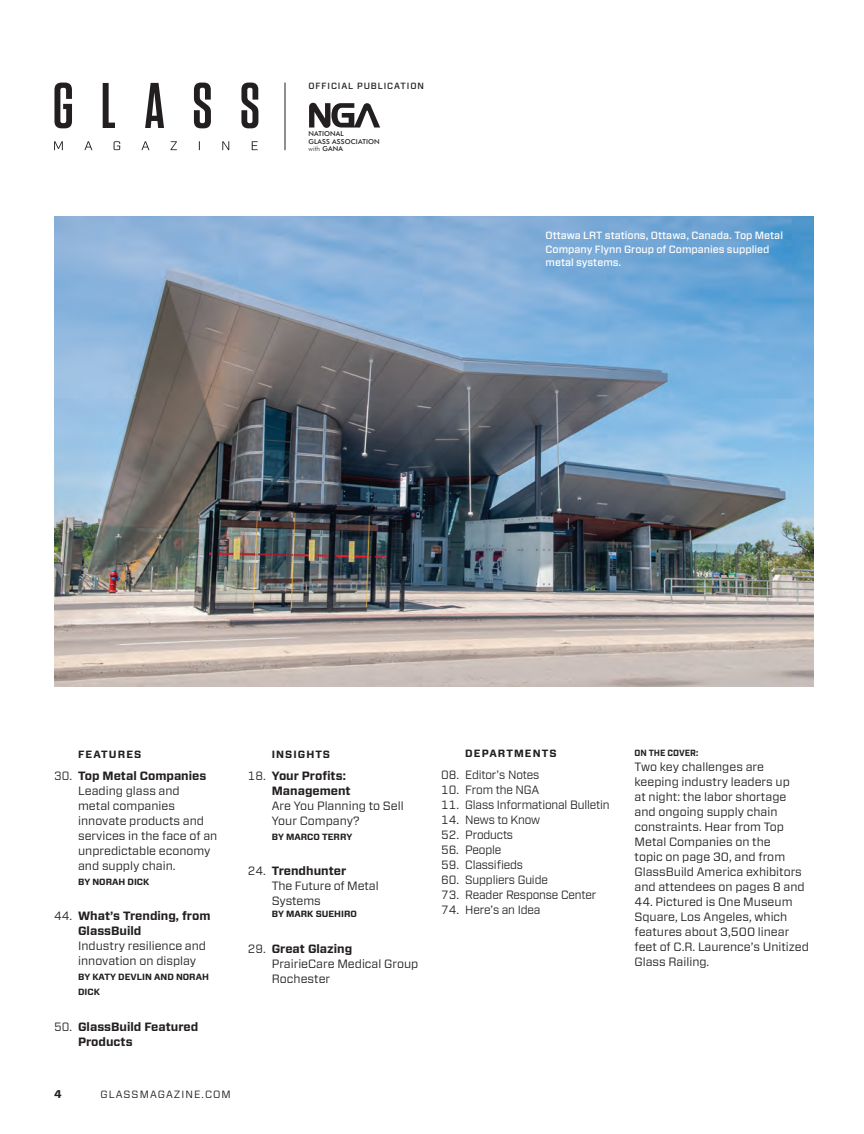
<style>
.page{position:relative;width:864px;height:1134px;background:#fff}
.page>*{position:absolute;margin:0;border:0;box-sizing:border-box;transform-origin:0 0}
.TOC_Insight_Title_De{font:12px/15px "Vitesse Sans";color:#231f20}
.TOC_Deptartment_List{font:12px "Industry";letter-spacing:-.01em;color:#231f20}
.TOC_Insight_Name{font:700 12px/15px "Vitesse Sans";color:#231f20}
.FOLIO_-_Page_No{font:700 11.25px "Vitesse Sans";color:#231f20}
.TOC_Insight_Title_De-2{font:500 10.5px/13.5px "Vitesse Sans";color:#fff}
.TOC_Section{font:700 10.5px "Vitesse Sans";letter-spacing:.1em;color:#231f20}
.FOLIO_-_Date_Web{font:10.5px "Vitesse Sans";letter-spacing:.1em;color:#231f20}
.TOC_Dept__Byline{font:700 9px/15px "Vitesse Sans";color:#231f20}
.TOC_Section-2{font:500 9px "Vitesse Sans";letter-spacing:.1em;color:#231f20}
.TOC_Insight_Title_De-3{font:700 9px "Vitesse Sans";color:#231f20}
.TOC_Deptartment_List-2{font:700 9px "Industry";color:#231f20}
.t1{font:500 6.9px/7.2px "Futura BT";letter-spacing:.02em;color:#231f20}
.s1{font-weight:300}
.s2{font-family:"Industry";font-weight:400}
</style>
<div class="page">
<img style="left:54px;top:216px;width:759px;height:470px">
<svg style="left:54px;top:83px;width:204px;height:45px"></svg>
<svg style="left:54px;top:141px;width:204px;height:9px"></svg>
<svg style="left:309px;top:103px;width:71px;height:25px"></svg>
<hr style="left:285px;top:83px;width:1px;height:67px;background:#231f20">
<p class="TOC_Section-2" style="left:308px;top:80px;width:117px">OFFICIAL PUBLICATION</p>
<p class="t1" style="left:308px;top:130px;width:73px">NATIONAL<br>GLASS ASSOCIATION <span class="s1">with</span> GANA</p>
<p class="TOC_Insight_Title_De-2" style="left:546px;top:229px;width:239px">Ottawa LRT stations, Ottawa, Canada. Top Metal<br>Company Flynn Group of Companies supplied metal systems.</p>
<p class="TOC_Section" style="left:78px;top:748px;width:65px">FEATURES</p>
<p class="TOC_Insight_Name" style="left:54px;top:769px;width:154px"><span class="s2">30.</span> Top Metal Companies</p>
<p class="TOC_Insight_Title_De" style="left:78px;top:783px;width:141px">Leading glass and<br>metal companies innovate products and services in the face of an unpredictable economy and supply chain.</p>
<p class="TOC_Dept__Byline" style="left:78px;top:875px;width:73px">BY NORAH DICK</p>
<p class="TOC_Insight_Name" style="left:78px;top:909px;width:134px;text-indent:-24px"><span class="s2">44.</span> What’s Trending, from<br>GlassBuild</p>
<p class="TOC_Insight_Title_De" style="left:78px;top:939px;width:130px">Industry resilience and innovation on display</p>
<p class="TOC_Dept__Byline" style="left:78px;top:970px;width:132px">BY KATY DEVLIN AND NORAH<br>DICK</p>
<p class="TOC_Insight_Name" style="left:78px;top:1019px;width:122px;text-indent:-24px"><span class="s2">50.</span> GlassBuild Featured<br>Products</p>
<p class="FOLIO_-_Page_No" style="left:54px;top:1087px;width:9px">4</p>
<p class="FOLIO_-_Date_Web" style="left:100px;top:1087px;width:132px">GLASSMAGAZINE.COM</p>
<p class="TOC_Section" style="left:272px;top:748px;width:60px">INSIGHTS</p>
<p class="TOC_Insight_Name" style="left:272px;top:769px;width:81px;text-indent:-24px"><span class="s2">18.</span> Your Profits:<br>Management</p>
<p class="TOC_Insight_Title_De" style="left:272px;top:798px;width:133px">Are You Planning to Sell<br>Your Company?</p>
<p class="TOC_Dept__Byline" style="left:272px;top:830px;width:82px">BY MARCO TERRY</p>
<p class="TOC_Insight_Name" style="left:248px;top:864px;width:100px"><span class="s2">24.</span> Trendhunter</p>
<p class="TOC_Insight_Title_De" style="left:272px;top:879px;width:108px">The Future of Metal<br>Systems</p>
<p class="TOC_Insight_Title_De-3" style="left:272px;top:908px;width:87px">BY MARK SUEHIRO</p>
<p class="TOC_Insight_Name" style="left:248px;top:941px;width:106px"><span class="s2">29.</span> Great Glazing</p>
<p class="TOC_Insight_Title_De" style="left:272px;top:956px;width:148px">PrairieCare Medical Group<br>Rochester</p>
<p class="TOC_Section" style="left:465px;top:747px;width:93px">DEPARTMENTS</p>
<p class="TOC_Deptartment_List" style="left:441px;top:768px;width:99px">08. Editor’s Notes</p>
<p class="TOC_Deptartment_List" style="left:441px;top:783px;width:100px">10. From the NGA</p>
<p class="TOC_Deptartment_List" style="left:441px;top:798px;width:170px">11. Glass Informational Bulletin</p>
<p class="TOC_Deptartment_List" style="left:441px;top:813px;width:100px">14. News to Know</p>
<p class="TOC_Deptartment_List" style="left:441px;top:828px;width:73px">52. Products</p>
<p class="TOC_Deptartment_List" style="left:441px;top:843px;width:62px">56. People</p>
<p class="TOC_Deptartment_List" style="left:441px;top:858px;width:83px">59. Classifieds</p>
<p class="TOC_Deptartment_List" style="left:441px;top:873px;width:108px">60. Suppliers Guide</p>
<p class="TOC_Deptartment_List" style="left:441px;top:888px;width:157px">73. Reader Response Center</p>
<p class="TOC_Deptartment_List" style="left:441px;top:903px;width:101px">74. Here’s an Idea</p>
<p class="TOC_Deptartment_List-2" style="left:635px;top:748px;width:65px">ON THE COVER:</p>
<p class="TOC_Insight_Title_De" style="left:634px;top:759px;width:172px">Two key challenges are keeping industry leaders up<br>at night: the labor shortage and ongoing supply chain constraints. Hear from Top<br>Metal Companies on the<br>topic on page 30, and from<br>GlassBuild America exhibitors and attendees on pages 8 and</p>
<p class="TOC_Insight_Title_De" style="left:634px;top:894px;width:176px">44. Pictured is One Museum<br>Square, Los Angeles, which features about 3,500 linear feet of C.R. Laurence’s Unitized<br>Glass Railing.</p>
</div>
